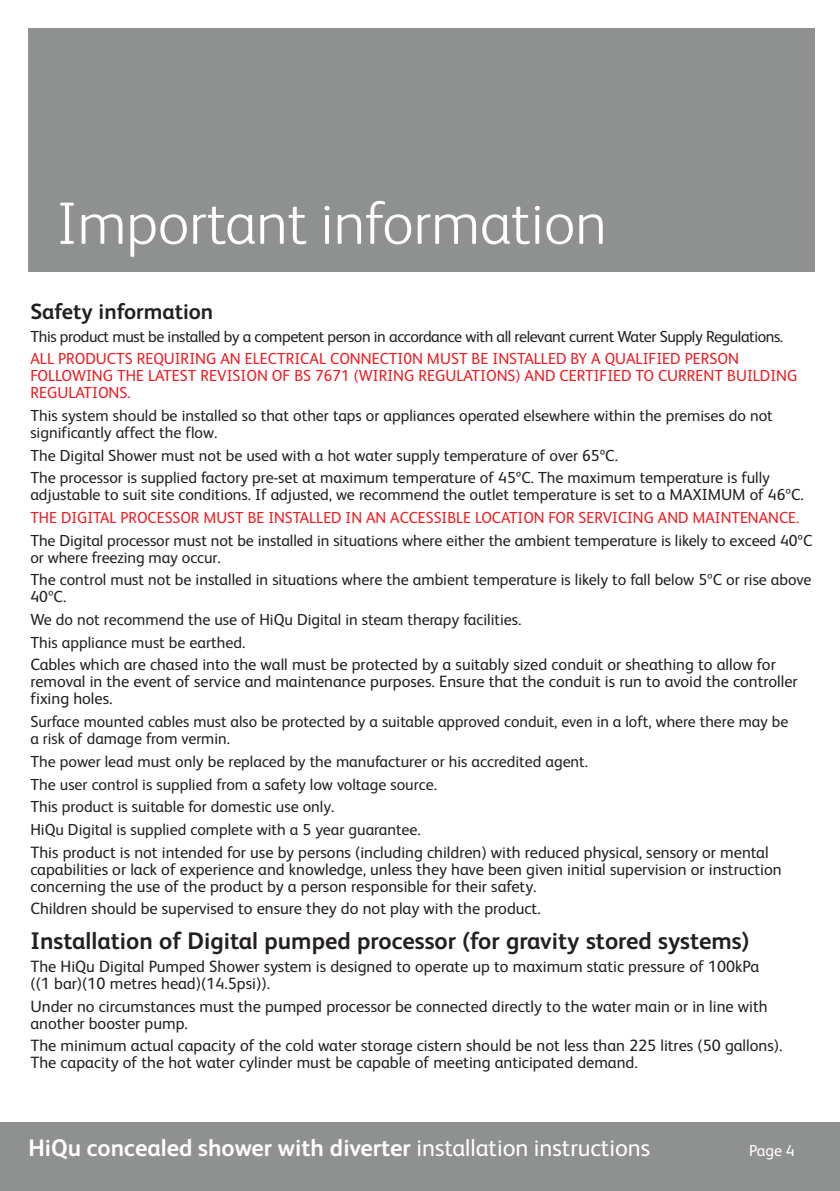
<style>
.page{position:relative;width:840px;height:1191px;background:#fff}
.page>*{position:absolute;margin:0;border:0;box-sizing:border-box;transform-origin:0 0}
.t1{font:300 60px "FS Albert";color:#fff}
.t2{font:700 24px "FS Albert";color:#231f20}
.t3{font:700 24px "FS Albert";color:#fff}
.t4{font:700 22px "FS Albert";color:#231f20}
.t5{font:16.4px/17px "FS Albert";color:#231f20}
.t6{font:16px/22.6px "FS Albert";color:#231f20}
.t7{font:16px/17px "FS Albert";color:#ee1e24}
.t8{font:16px "FS Albert";letter-spacing:-.025em;color:#231f20}
.t9{font:16px "FS Albert";color:#fff}
.s1{font-weight:400}
</style>
<div class="page">
<div style="left:0;top:1123px;width:839px;height:68px;background:#8e9190"></div>
<div style="left:28px;top:28px;width:786px;height:244px;background:#8e9190"></div>
<h1 class="t1" style="left:57px;top:203px;width:551px">Important information</h1>
<h3 class="t4" style="left:30px;top:304px;width:184px">Safety information</h3>
<p class="t8" style="left:30px;top:331px;width:754px">This product must be installed by a competent person in accordance with all relevant current Water Supply Regulations.</p>
<p class="t7" style="left:30px;top:352px;width:768px">ALL PRODUCTS REQUIRING AN ELECTRICAL CONNECTI0N MUST BE INSTALLED BY A QUALIFIED PERSON<br>FOLLOWING THE LATEST REVISION OF BS 7671 (WIRING REGULATIONS) AND CERTIFIED TO CURRENT BUILDING<br>REGULATIONS.</p>
<p class="t6" style="left:30px;top:409px;width:743px;line-height:17px">This system should be installed so that other taps or appliances operated elsewhere within the premises do not significantly affect the flow.</p>
<p class="t6" style="left:30px;top:445px;width:740px">The Digital Shower must not be used with a hot water supply temperature of over 65ºC.<br>The processor is supplied factory pre-set at maximum temperature of 45ºC. The maximum temperature is fully</p>
<p class="t6" style="left:30px;top:485px;width:774px">adjustable to suit site conditions. If adjusted, we recommend the outlet temperature is set to a MAXIMUM of 46ºC.</p>
<p class="t7" style="left:30px;top:511px;width:769px">THE DIGITAL PROCESSOR MUST BE INSTALLED IN AN ACCESSIBLE LOCATION FOR SERVICING AND MAINTENANCE.</p>
<p class="t6" style="left:30px;top:533px;width:783px;line-height:17px">The Digital processor must not be installed in situations where either the ambient temperature is likely to exceed 40ºC or where freezing may occur.</p>
<p class="t6" style="left:30px;top:573px;width:782px;line-height:17px">The control must not be installed in situations where the ambient temperature is likely to fall below 5ºC or rise above<br>40ºC.</p>
<p class="t6" style="left:30px;top:610px;width:492px">We do not recommend the use of HiQu Digital in steam therapy facilities.<br>This appliance must be earthed.</p>
<p class="t5" style="left:30px;top:658px;width:768px">Cables which are chased into the wall must be protected by a suitably sized conduit or sheathing to allow for removal in the event of service and maintenance purposes. Ensure that the conduit is run to avoid the controller fixing holes.</p>
<p class="t6" style="left:30px;top:715px;width:759px;line-height:17px">Surface mounted cables must also be protected by a suitable approved conduit, even in a loft, where there may be a risk of damage from vermin.</p>
<p class="t6" style="left:30px;top:751px;width:559px">The power lead must only be replaced by the manufacturer or his accredited agent.<br>The user control is supplied from a safety low voltage source.<br>This product is suitable for domestic use only.<br>HiQu Digital is supplied complete with a 5 year guarantee.</p>
<p class="t5" style="left:30px;top:845px;width:752px">This product is not intended for use by persons (including children) with reduced physical, sensory or mental capabilities or lack of experience and knowledge, unless they have been given initial supervision or instruction concerning the use of the product by a person responsible for their safety.</p>
<p class="t5" style="left:30px;top:902px;width:511px">Children should be supervised to ensure they do not play with the product.</p>
<h2 class="t2" style="left:30px;top:932px;width:720px">Installation of Digital pumped processor (for gravity stored systems)</h2>
<p class="t5" style="left:30px;top:959px;width:729px">The HiQu Digital Pumped Shower system is designed to operate up to maximum static pressure of 100kPa ((1 bar)(10 metres head)(14.5psi)).</p>
<p class="t5" style="left:30px;top:999px;width:738px">Under no circumstances must the pumped processor be connected directly to the water main or in line with another booster pump.</p>
<p class="t5" style="left:30px;top:1039px;width:753px">The minimum actual capacity of the cold water storage cistern should be not less than 225 litres (50 gallons).<br>The capacity of the hot water cylinder must be capable of meeting anticipated demand.</p>
<h2 class="t3" style="left:28px;top:1139px;width:623px">HiQu concealed shower with diverter <span class="s1">installation instructions</span></h2>
<p class="t9" style="left:748px;top:1145px;width:47px">Page 4</p>
</div>
